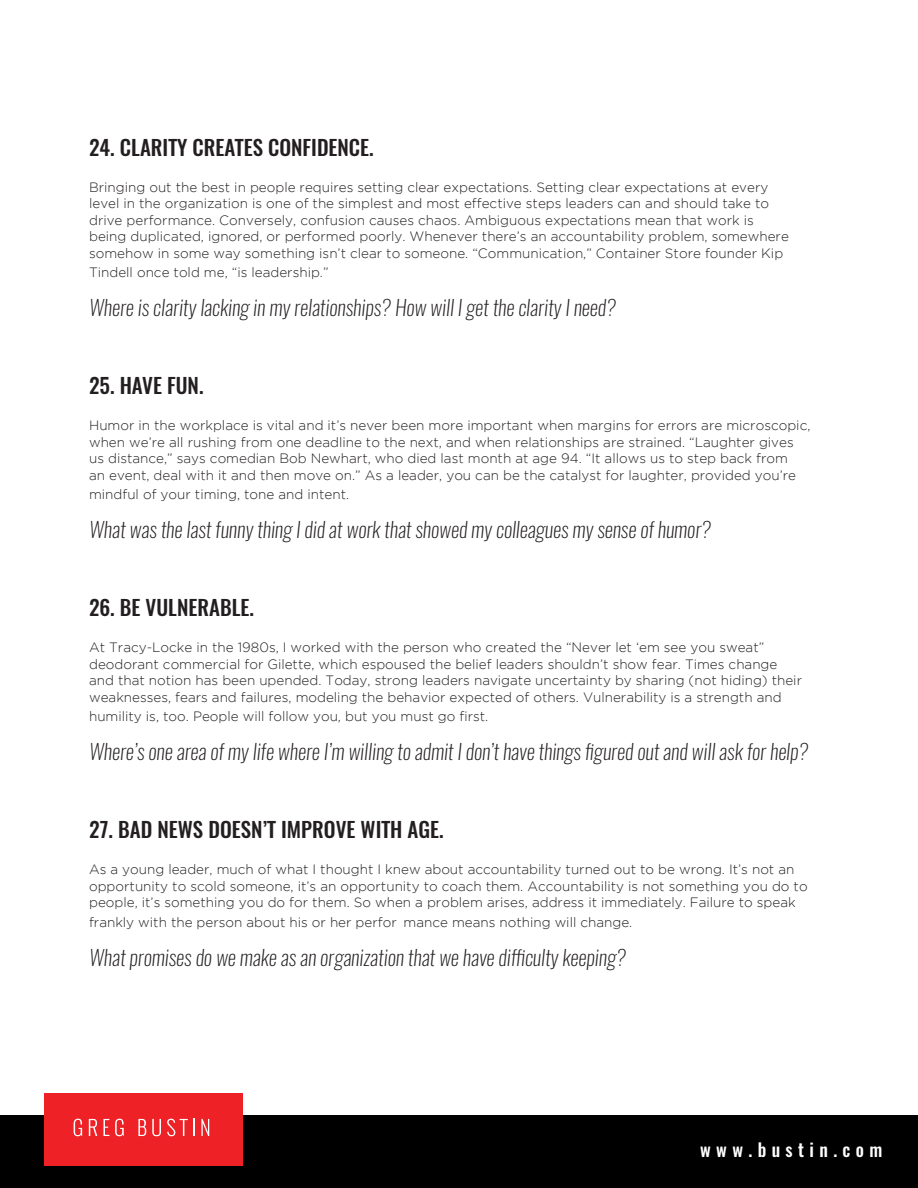
<style>
.page{position:relative;width:918px;height:1188px;background:#fff}
.page>*{position:absolute;margin:0;border:0;box-sizing:border-box;transform-origin:0 0}
.t1{font:italic 200 21px "Oswald";color:#231f20}
.t2{font:500 21px "Oswald";color:#231f20}
.t3{font:500 18px "Oswald";letter-spacing:.3em;color:#fff}
.t4{font:300 13.5px/16.5px "Gotham";color:#231f20}
</style>
<div class="page">
<div style="left:0;top:1115px;width:918px;height:73px;background:#000"></div>
<div style="left:44px;top:1094px;width:199px;height:72px;background:#ed2126"></div>
<svg style="left:74px;top:1119px;width:8px;height:17px"></svg>
<svg style="left:89px;top:1119px;width:8px;height:17px"></svg>
<svg style="left:103px;top:1119px;width:6px;height:17px"></svg>
<svg style="left:115px;top:1119px;width:9px;height:17px"></svg>
<svg style="left:138px;top:1119px;width:8px;height:17px"></svg>
<svg style="left:152px;top:1119px;width:9px;height:17px"></svg>
<svg style="left:167px;top:1119px;width:27px;height:17px"></svg>
<svg style="left:201px;top:1119px;width:8px;height:17px"></svg>
<p class="t2" style="left:89px;top:133px;width:286px">24. CLARITY CREATES CONFIDENCE.</p>
<p class="t4" style="left:89px;top:179px;width:701px">Bringing out the best in people requires setting clear expectations. Setting clear expectations at every level in the organization is one of the simplest and most effective steps leaders can and should take to drive performance. Conversely, confusion causes chaos. Ambiguous expectations mean that work is being duplicated, ignored, or performed poorly. Whenever there’s an accountability problem, somewhere somehow in some way something isn’t clear to someone. “Communication,” Container Store founder Kip</p>
<p class="t4" style="left:89px;top:264px;width:241px">Tindell once told me, “is leadership.”</p>
<p class="t1" style="left:89px;top:293px;width:528px">Where is clarity lacking in my relationships? How will I get the clarity I need?</p>
<p class="t2" style="left:89px;top:371px;width:116px">25. HAVE FUN.</p>
<p class="t4" style="left:89px;top:417px;width:723px">Humor in the workplace is vital and it’s never been more important when margins for errors are microscopic, when we’re all rushing from one deadline to the next, and when relationships are strained. “Laughter gives us distance,” says comedian Bob Newhart, who died last month at age 94. “It allows us to step back from<br>an event, deal with it and then move on.” As a leader, you can be the catalyst for laughter, provided you’re</p>
<p class="t4" style="left:89px;top:486px;width:262px">mindful of your timing, tone and intent.</p>
<p class="t1" style="left:89px;top:515px;width:623px">What was the last funny thing I did at work that showed my colleagues my sense of humor?</p>
<p class="t2" style="left:89px;top:593px;width:166px">26. BE VULNERABLE.</p>
<p class="t4" style="left:89px;top:639px;width:714px">At Tracy-Locke in the 1980s, I worked with the person who created the “Never let ‘em see you sweat” deodorant commercial for Gilette, which espoused the belief leaders shouldn’t show fear. Times change and that notion has been upended. Today, strong leaders navigate uncertainty by sharing (not hiding) their weaknesses, fears and failures, modeling the behavior expected of others. Vulnerability is a strength and</p>
<p class="t4" style="left:89px;top:708px;width:401px">humility is, too. People will follow you, but you must go first.</p>
<p class="t1" style="left:89px;top:737px;width:721px">Where’s one area of my life where I’m willing to admit I don’t have things figured out and will ask for help?</p>
<p class="t2" style="left:89px;top:815px;width:356px">27. BAD NEWS DOESN’T IMPROVE WITH AGE.</p>
<p class="t4" style="left:89px;top:861px;width:720px">As a young leader, much of what I thought I knew about accountability turned out to be wrong. It’s not an opportunity to scold someone, it’s an opportunity to coach them. Accountability is not something you do to people, it’s something you do for them. So when a problem arises, address it immediately. Failure to speak</p>
<p class="t4" style="left:89px;top:914px;width:545px">frankly with the person about his or her perfor¬mance means nothing will change.</p>
<p class="t1" style="left:89px;top:943px;width:538px">What promises do we make as an organization that we have difficulty keeping?</p>
<p class="t3" style="left:700px;top:1137px;width:184px">www.bustin.com</p>
</div>
